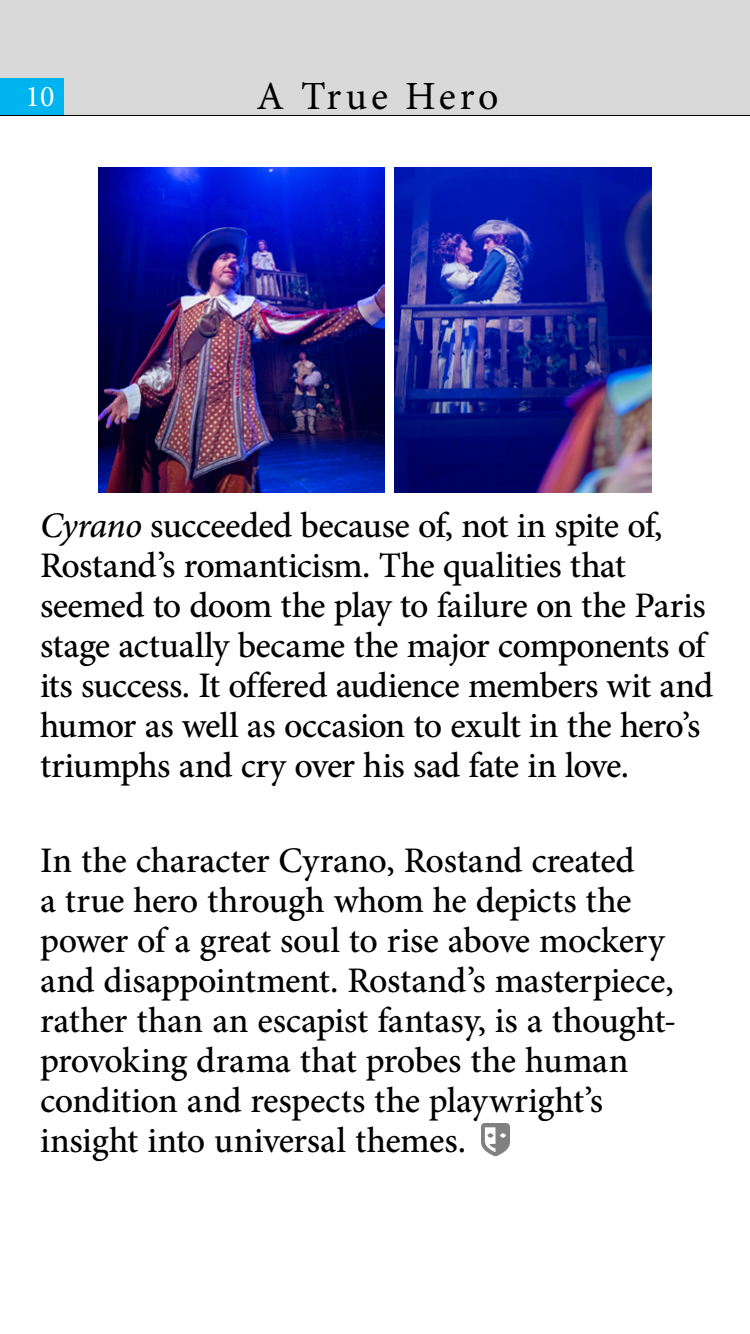
<style>
.page{position:relative;width:750px;height:1334px;background:#fff}
.page>*{position:absolute;margin:0;border:0;box-sizing:border-box;transform-origin:0 0}
.t1{font:40px "Minion Pro";letter-spacing:.095em;color:#000}
.t2{font:500 36px/40px "Minion Pro";letter-spacing:-.015em;color:#000}
.t3{font:30px "Minion Pro";color:#fff}
.s1{font-style:italic}
</style>
<div class="page">
<div style="left:0;top:0;width:750px;height:115px;background:#d9d9d9"></div>
<div style="left:0;top:78px;width:64px;height:37px;background:#00b5ef"></div>
<img style="left:99px;top:167px;width:285px;height:326px">
<svg style="left:481px;top:1123px;width:29px;height:33px"></svg>
<hr style="left:0;top:115px;width:750px;height:1px;background:#000">
<img style="left:394px;top:167px;width:257px;height:326px">
<p class="t3" style="left:26px;top:76px;width:30px">10</p>
<p class="t1" style="left:257px;top:70px;width:243px">A True Hero</p>
<p class="t2" style="left:40px;top:506px;width:675px"><span class="s1">Cyrano</span> succeeded because of, not in spite of, Rostand’s romanticism. The qualities that seemed to doom the play to failure on the Paris stage actually became the major components of its success. It offered audience members wit and humor as well as occasion to exult in the hero’s triumphs and cry over his sad fate in love.</p>
<p class="t2" style="left:40px;top:840px;width:638px">In the character Cyrano, Rostand created<br>a true hero through whom he depicts the power of a great soul to rise above mockery and disappointment. Rostand’s masterpiece, rather than an escapist fantasy, is a thought&shy;provoking drama that probes the human condition and respects the playwright’s insight into universal themes.</p>
</div>
